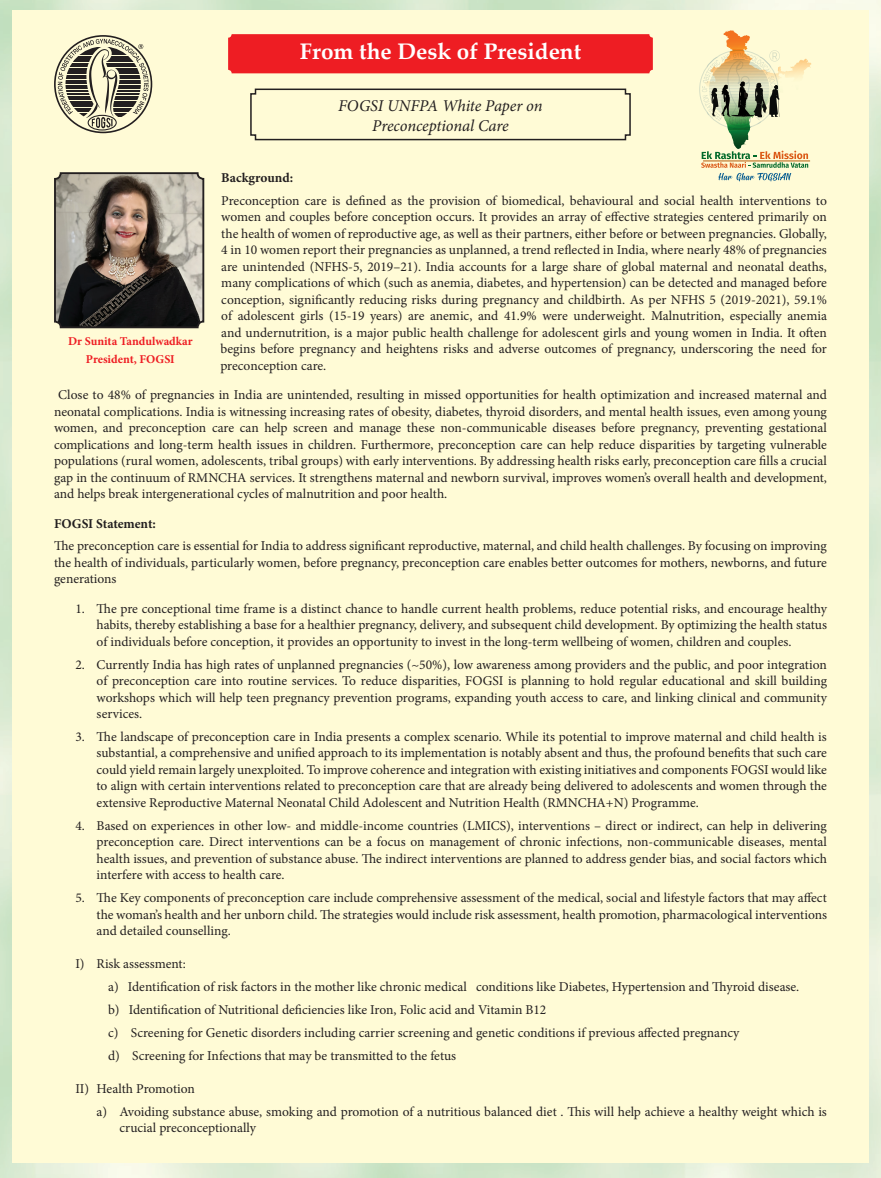
<style>
.page{position:relative;width:881px;height:1178px;background:#fff}
.page>*{position:absolute;margin:0;border:0;box-sizing:border-box;transform-origin:0 0}
.t1{font:700 22.5px "Palatino Linotype";color:#fff}
.t2{font:italic 16.5px/19.8px "Minion Pro";letter-spacing:-.01em;color:#231f20;text-align:center}
.t3{font:13.5px/16.5px "Minion Pro";color:#231f20;text-align:justify}
.t4{font:700 13.5px "Minion Pro";color:#231f20}
.t5{font:700 12px/18.6px "Minion Pro";color:#ee1d23;text-align:center}
</style>
<div class="page">
<img style="left:0;top:0;width:880px;height:1178px">
<div style="left:12px;top:11px;width:856px;height:1152px;background:#fffbd6"></div>
<svg style="left:54px;top:35px;width:98px;height:98px"></svg>
<svg style="left:700px;top:30px;width:112px;height:152px"></svg>
<hr style="left:702px;top:161px;width:107px;height:1px;background:#b56011">
<svg style="left:723px;top:30px;width:7px;height:4px"></svg>
<svg style="left:700px;top:151px;width:107px;height:30px"></svg>
<svg style="left:701px;top:50px;width:83px;height:76px"></svg>
<div style="left:228px;top:34px;width:424px;height:39px;background:#ee1d23;border-radius:4px"></div>
<img style="left:57px;top:175px;width:144px;height:150px">
<div style="left:54px;top:172px;width:150px;height:156px;border:2px solid #231f20;border-radius:6px"></div>
<img style="left:880px;top:0;width:1px;height:1178px">
<svg style="left:250px;top:88px;width:381px;height:53px"></svg>
<h1 class="t1" style="left:299px;top:35px;width:283px">From the Desk of President</h1>
<p class="t2" style="left:338px;top:96px;width:206px">FOGSI UNFPA White Paper on<br>Preconceptional Care</p>
<p class="t4" style="left:221px;top:168px;width:73px">Background:</p>
<p class="t3" style="left:220px;top:192px;width:608px">Preconception care is defined as the provision of biomedical, behavioural and social health interventions to women and couples before conception occurs. It provides an array of effective strategies centered primarily on the health of women of reproductive age, as well as their partners, either before or between pregnancies. Globally, 4 in 10 women report their pregnancies as unplanned, a trend reflected in India, where nearly 48% of pregnancies are unintended (NFHS-5, 2019–21). India accounts for a large share of global maternal and neonatal deaths, many complications of which (such as anemia, diabetes, and hypertension) can be detected and managed before conception, significantly reducing risks during pregnancy and childbirth. As per NFHS 5 (2019-2021), 59.1% of adolescent girls (15-19 years) are anemic, and 41.9% were underweight. Malnutrition, especially anemia and undernutrition, is a major public health challenge for adolescent girls and young women in India. It often begins before pregnancy and heightens risks and adverse outcomes of pregnancy, underscoring the need for preconception care.</p>
<p class="t3" style="left:54px;top:387px;width:774px;text-indent:4px">Close to 48% of pregnancies in India are unintended, resulting in missed opportunities for health optimization and increased maternal and neonatal complications. India is witnessing increasing rates of obesity, diabetes, thyroid disorders, and mental health issues, even among young women, and preconception care can help screen and manage these non-communicable diseases before pregnancy, preventing gestational complications and long-term health issues in children. Furthermore, preconception care can help reduce disparities by targeting vulnerable populations (rural women, adolescents, tribal groups) with early interventions. By addressing health risks early, preconception care fills a crucial gap in the continuum of RMNCHA services. It strengthens maternal and newborn survival, improves women’s overall health and development, and helps break intergenerational cycles of malnutrition and poor health.</p>
<p class="t4" style="left:54px;top:514px;width:103px">FOGSI Statement:</p>
<p class="t3" style="left:54px;top:538px;width:774px">The preconception care is essential for India to address significant reproductive, maternal, and child health challenges. By focusing on improving the health of individuals, particularly women, before pregnancy, preconception care enables better outcomes for mothers, newborns, and future generations</p>
<p class="t3" style="left:97px;top:600px;width:731px;text-indent:-21px">1. The pre conceptional time frame is a distinct chance to handle current health problems, reduce potential risks, and encourage healthy habits, thereby establishing a base for a healthier pregnancy, delivery, and subsequent child development. By optimizing the health status of individuals before conception, it provides an opportunity to invest in the long-term wellbeing of women, children and couples.</p>
<p class="t3" style="left:97px;top:656px;width:731px;text-indent:-21px">2. Currently India has high rates of unplanned pregnancies (~50%), low awareness among providers and the public, and poor integration of preconception care into routine services. To reduce disparities, FOGSI is planning to hold regular educational and skill building workshops which will help teen pregnancy prevention programs, expanding youth access to care, and linking clinical and community services.</p>
<p class="t3" style="left:97px;top:728px;width:731px;text-indent:-21px">3. The landscape of preconception care in India presents a complex scenario. While its potential to improve maternal and child health is substantial, a comprehensive and unified approach to its implementation is notably absent and thus, the profound benefits that such care could yield remain largely unexploited. To improve coherence and integration with existing initiatives and components FOGSI would like to align with certain interventions related to preconception care that are already being delivered to adolescents and women through the extensive Reproductive Maternal Neonatal Child Adolescent and Nutrition Health (RMNCHA+N) Programme.</p>
<p class="t3" style="left:97px;top:817px;width:731px;text-indent:-21px">4. Based on experiences in other low- and middle-income countries (LMICS), interventions – direct or indirect, can help in delivering preconception care. Direct interventions can be a focus on management of chronic infections, non-communicable diseases, mental health issues, and prevention of substance abuse. The indirect interventions are planned to address gender bias, and social factors which interfere with access to health care.</p>
<p class="t3" style="left:97px;top:890px;width:731px;text-indent:-21px">5. The Key components of preconception care include comprehensive assessment of the medical, social and lifestyle factors that may affect the woman’s health and her unborn child. The strategies would include risk assessment, health promotion, pharmacological interventions and detailed counselling.</p>
<p class="t3" style="left:108px;top:952px;width:692px;line-height:23px;text-align:left;text-indent:-33px">I) Risk assessment:<br>a) Identification of risk factors in the mother like chronic medical conditions like Diabetes, Hypertension and Thyroid disease. b) Identification of Nutritional deficiencies like Iron, Folic acid and Vitamin B12<br>c) Screening for Genetic disorders including carrier screening and genetic conditions if previous affected pregnancy<br>d) Screening for Infections that may be transmitted to the fetus</p>
<p class="t3" style="left:97px;top:1077px;width:731px;line-height:23px;text-indent:-21px">II) Health Promotion<br>a) Avoiding substance abuse, smoking and promotion of a nutritious balanced diet . This will help achieve a healthy weight which is</p>
<p class="t3" style="left:119px;top:1119px;width:138px">crucial preconceptionally</p>
<p class="t5" style="left:68px;top:331px;width:126px">Dr Sunita Tandulwadkar<br>President, FOGSI</p>
</div>
